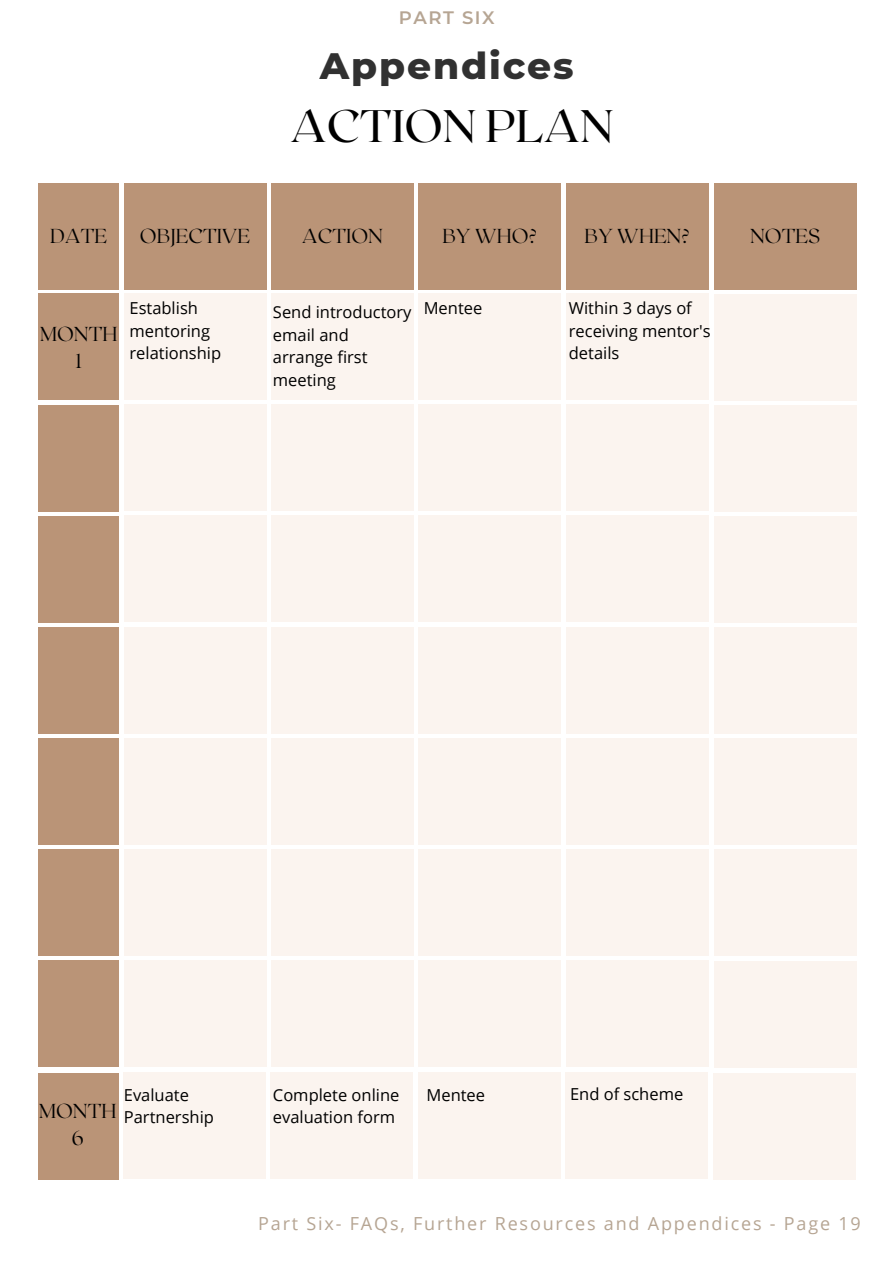
<style>
.page{position:relative;width:894px;height:1264px;background:#fff}
.page>*{position:absolute;margin:0;border:0;box-sizing:border-box;transform-origin:0 0}
.t1{font:45.45px "Roxborough CF";color:#000}
.t2{font:800 37.5px "Montserrat";letter-spacing:.05em;color:#010101}
.t3{font:100 20.1px/27.3px "Roxborough CF";color:#000;text-align:center}
.t4{font:18px "Open Sans";letter-spacing:.1em;color:#b6a593}
.t5{font:600 18px "Montserrat";letter-spacing:.085em;color:#b6a593}
.t6{font:16.5px/22.5px "Open Sans";color:#000}
</style>
<div class="page">
<div style="left:39px;top:404px;width:80px;height:107px;background:#ba9477"></div>
<div style="left:39px;top:293px;width:80px;height:107px;background:#ba9477"></div>
<div style="left:39px;top:183px;width:80px;height:107px;background:#ba9477"></div>
<div style="left:39px;top:516px;width:80px;height:106px;background:#ba9477"></div>
<div style="left:124px;top:293px;width:142px;height:107px;background:#fbf4ef"></div>
<div style="left:271px;top:293px;width:142px;height:107px;background:#fbf4ef"></div>
<div style="left:418px;top:293px;width:143px;height:107px;background:#fbf4ef"></div>
<div style="left:566px;top:293px;width:142px;height:107px;background:#fbf4ef"></div>
<div style="left:124px;top:404px;width:142px;height:107px;background:#fbf4ef"></div>
<div style="left:271px;top:404px;width:142px;height:107px;background:#fbf4ef"></div>
<div style="left:418px;top:404px;width:143px;height:107px;background:#fbf4ef"></div>
<div style="left:566px;top:404px;width:142px;height:107px;background:#fbf4ef"></div>
<div style="left:124px;top:515px;width:142px;height:107px;background:#fbf4ef"></div>
<div style="left:271px;top:515px;width:142px;height:107px;background:#fbf4ef"></div>
<div style="left:418px;top:515px;width:143px;height:107px;background:#fbf4ef"></div>
<div style="left:566px;top:515px;width:142px;height:107px;background:#fbf4ef"></div>
<div style="left:124px;top:183px;width:142px;height:107px;background:#ba9477"></div>
<div style="left:271px;top:183px;width:142px;height:107px;background:#ba9477"></div>
<div style="left:418px;top:183px;width:143px;height:107px;background:#ba9477"></div>
<div style="left:566px;top:183px;width:142px;height:107px;background:#ba9477"></div>
<div style="left:713px;top:183px;width:143px;height:107px;background:#ba9477"></div>
<div style="left:713px;top:294px;width:143px;height:107px;background:#fbf4ef"></div>
<div style="left:713px;top:405px;width:143px;height:107px;background:#fbf4ef"></div>
<div style="left:713px;top:516px;width:143px;height:107px;background:#fbf4ef"></div>
<div style="left:39px;top:738px;width:80px;height:107px;background:#ba9477"></div>
<div style="left:39px;top:849px;width:80px;height:107px;background:#ba9477"></div>
<div style="left:39px;top:627px;width:80px;height:106px;background:#ba9477"></div>
<div style="left:39px;top:960px;width:80px;height:107px;background:#ba9477"></div>
<div style="left:124px;top:626px;width:142px;height:107px;background:#fbf4ef"></div>
<div style="left:271px;top:626px;width:142px;height:107px;background:#fbf4ef"></div>
<div style="left:418px;top:626px;width:143px;height:107px;background:#fbf4ef"></div>
<div style="left:566px;top:626px;width:142px;height:107px;background:#fbf4ef"></div>
<div style="left:124px;top:737px;width:142px;height:107px;background:#fbf4ef"></div>
<div style="left:271px;top:737px;width:142px;height:107px;background:#fbf4ef"></div>
<div style="left:418px;top:737px;width:143px;height:107px;background:#fbf4ef"></div>
<div style="left:566px;top:737px;width:142px;height:107px;background:#fbf4ef"></div>
<div style="left:124px;top:848px;width:142px;height:107px;background:#fbf4ef"></div>
<div style="left:271px;top:848px;width:142px;height:107px;background:#fbf4ef"></div>
<div style="left:418px;top:848px;width:143px;height:107px;background:#fbf4ef"></div>
<div style="left:566px;top:848px;width:142px;height:107px;background:#fbf4ef"></div>
<div style="left:124px;top:959px;width:142px;height:107px;background:#fbf4ef"></div>
<div style="left:271px;top:959px;width:142px;height:107px;background:#fbf4ef"></div>
<div style="left:418px;top:959px;width:143px;height:107px;background:#fbf4ef"></div>
<div style="left:566px;top:959px;width:142px;height:107px;background:#fbf4ef"></div>
<div style="left:713px;top:627px;width:143px;height:107px;background:#fbf4ef"></div>
<div style="left:713px;top:738px;width:143px;height:107px;background:#fbf4ef"></div>
<div style="left:713px;top:849px;width:143px;height:107px;background:#fbf4ef"></div>
<div style="left:713px;top:960px;width:143px;height:107px;background:#fbf4ef"></div>
<div style="left:38px;top:1072px;width:80px;height:107px;background:#ba9477"></div>
<div style="left:123px;top:1071px;width:142px;height:107px;background:#fbf4ef"></div>
<div style="left:271px;top:1071px;width:142px;height:107px;background:#fbf4ef"></div>
<div style="left:418px;top:1071px;width:142px;height:107px;background:#fbf4ef"></div>
<div style="left:565px;top:1071px;width:142px;height:107px;background:#fbf4ef"></div>
<div style="left:713px;top:1072px;width:142px;height:107px;background:#fbf4ef"></div>
<p class="t5" style="left:399px;top:7px;width:97px">PART SIX</p>
<h2 class="t2" style="left:320px;top:42px;width:255px">Appendices</h2>
<h1 class="t1" style="left:290px;top:97px;width:325px">ACTION PLAN</h1>
<p class="t3" style="left:50px;top:221px;width:58px">DATE</p>
<p class="t3" style="left:140px;top:222px;width:112px">OBJECTIVE</p>
<p class="t3" style="left:302px;top:222px;width:83px">ACTION</p>
<p class="t3" style="left:442px;top:222px;width:96px">BY WHO?</p>
<p class="t3" style="left:584px;top:222px;width:107px">BY WHEN?</p>
<p class="t3" style="left:750px;top:222px;width:71px">NOTES</p>
<p class="t3" style="left:40px;top:319px;width:79px">MONTH<br>1</p>
<p class="t6" style="left:129px;top:297px;width:93px">Establish mentoring relationship</p>
<p class="t6" style="left:273px;top:300px;width:140px">Send introductory email and arrange first meeting</p>
<p class="t6" style="left:423px;top:297px;width:60px">Mentee</p>
<p class="t6" style="left:568px;top:297px;width:143px">Within 3 days of receiving mentor's details</p>
<p class="t3" style="left:39px;top:1096px;width:79px">MONTH<br>6</p>
<p class="t6" style="left:124px;top:1082px;width:91px">Evaluate<br>Partnership</p>
<p class="t6" style="left:273px;top:1082px;width:128px">Complete online evaluation form</p>
<p class="t6" style="left:426px;top:1082px;width:60px">Mentee</p>
<p class="t6" style="left:570px;top:1081px;width:115px">End of scheme</p>
<p class="t4" style="left:258px;top:1210px;width:604px">Part Six- FAQs, Further Resources and Appendices - Page 19</p>
</div>
